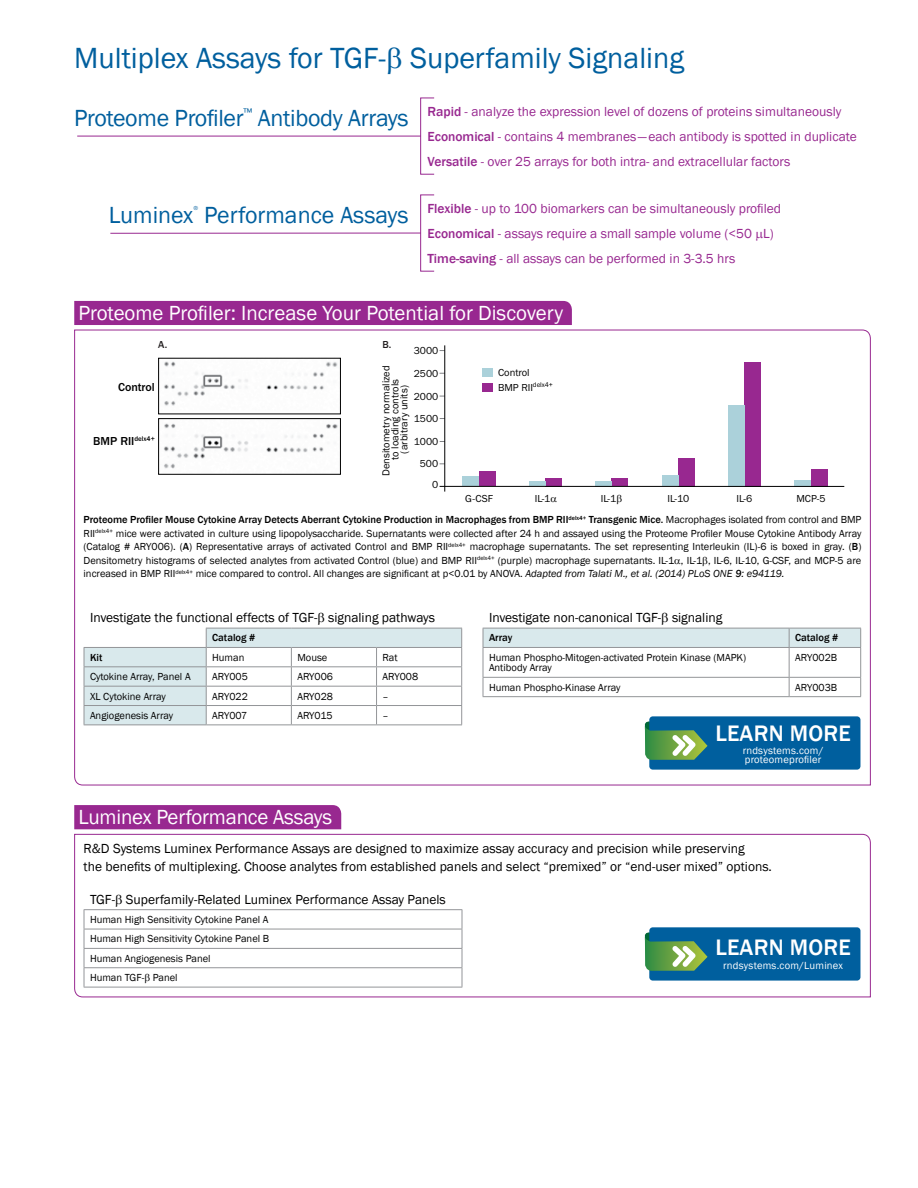
<style>
.page{position:relative;width:918px;height:1188px;background:#fff}
.page>*{position:absolute;margin:0;border:0;box-sizing:border-box;transform-origin:0 0}
.t1{font:30px "Franklin Gothic";color:#005f9e}
.t2{font:24px "Franklin Gothic";letter-spacing:-.01em;color:#005f9e}
.t3{font:500 23.1px "Franklin Gothic";letter-spacing:.01em;color:#fff}
.t4{font:21px "Franklin Gothic";letter-spacing:-.01em;color:#fff}
.t5{font:13.5px/18px "Franklin Gothic";color:#000}
.t6{font:13.5px/24.8px "Franklin Gothic";color:#982890}
.t7{font:500 12px "Franklin Gothic URW";color:#000}
.t8{font:10.65px/9px "Franklin Gothic";letter-spacing:.02em;color:#fff}
.t9{font:10.5px/13.5px "Franklin Gothic";color:#000}
.t10{font:10.5px/9px "Franklin Gothic URW Boo";color:#000;text-align:center}
.t11{font:500 10.5px "Franklin Gothic";color:#000}
.t12{font:500 10.5px "Franklin Gothic URW";color:#231f20}
.t13{font:6.15px "Franklin Gothic";color:#005f9e}
.s1{font-weight:500}
.s2{font-style:italic}
.s3{font-weight:500;font-style:italic}
</style>
<div class="page">
<svg style="left:74px;top:329px;width:797px;height:457px"></svg>
<svg style="left:74px;top:834px;width:797px;height:164px"></svg>
<div style="left:74px;top:301px;width:498px;height:24px;background:#982890"></div>
<div style="left:74px;top:805px;width:267px;height:24px;background:#982890"></div>
<hr style="left:789px;top:696px;width:72px;height:1px;background:#939598">
<hr style="left:483px;top:696px;width:306px;height:1px;background:#939598">
<hr style="left:84px;top:909px;width:378px;height:1px;background:#939598">
<hr style="left:84px;top:929px;width:378px;height:1px;background:#939598">
<svg style="left:84px;top:910px;width:1px;height:77px"></svg>
<svg style="left:462px;top:910px;width:1px;height:77px"></svg>
<hr style="left:84px;top:948px;width:378px;height:1px;background:#939598">
<hr style="left:84px;top:967px;width:378px;height:1px;background:#939598">
<hr style="left:84px;top:987px;width:378px;height:1px;background:#939598">
<div style="left:420px;top:98px;width:15px;height:77px;border:1px solid #982890"></div>
<div style="left:420px;top:195px;width:15px;height:77px;border:1px solid #982890"></div>
<hr style="left:77px;top:136px;width:344px;height:1px;background:#982890">
<hr style="left:110px;top:233px;width:311px;height:1px;background:#982890">
<img style="left:160px;top:360px;width:179px;height:52px">
<img style="left:160px;top:420px;width:179px;height:53px">
<div style="left:158px;top:418px;width:183px;height:57px;border:1px solid #000"></div>
<hr style="left:444px;top:345px;width:1px;height:147px;background:#000">
<div style="left:479px;top:471px;width:16px;height:15px;background:#982890"></div>
<div style="left:546px;top:478px;width:16px;height:8px;background:#982890"></div>
<div style="left:679px;top:458px;width:16px;height:29px;background:#982890"></div>
<div style="left:611px;top:478px;width:17px;height:8px;background:#982890"></div>
<div style="left:744px;top:362px;width:17px;height:124px;background:#982890"></div>
<div style="left:811px;top:469px;width:16px;height:17px;background:#982890"></div>
<div style="left:795px;top:480px;width:16px;height:6px;background:#abd1da"></div>
<div style="left:728px;top:405px;width:16px;height:81px;background:#abd1da"></div>
<div style="left:662px;top:475px;width:17px;height:11px;background:#abd1da"></div>
<div style="left:595px;top:481px;width:16px;height:5px;background:#abd1da"></div>
<div style="left:530px;top:481px;width:16px;height:5px;background:#abd1da"></div>
<div style="left:463px;top:477px;width:16px;height:9px;background:#abd1da"></div>
<hr style="left:440px;top:486px;width:404px;height:1px;background:#000">
<div style="left:483px;top:368px;width:10px;height:9px;background:#abd1da"></div>
<div style="left:483px;top:383px;width:10px;height:9px;background:#982890"></div>
<div style="left:649px;top:927px;width:211px;height:54px;background:#005f9e;border-radius:3px"></div>
<svg style="left:645px;top:932px;width:63px;height:39px"></svg>
<div style="left:649px;top:716px;width:211px;height:54px;background:#005f9e;border-radius:3px"></div>
<svg style="left:645px;top:721px;width:63px;height:39px"></svg>
<svg style="left:675px;top:559px;width:6px;height:5px"></svg>
<svg style="left:703px;top:556px;width:5px;height:10px"></svg>
<svg style="left:84px;top:613px;width:378px;height:112px"></svg>
<svg style="left:483px;top:613px;width:378px;height:83px"></svg>
<svg style="left:116px;top:894px;width:6px;height:13px"></svg>
<svg style="left:145px;top:974px;width:5px;height:9px"></svg>
<svg style="left:551px;top:497px;width:6px;height:5px"></svg>
<svg style="left:617px;top:495px;width:5px;height:9px"></svg>
<h1 class="t1" style="left:74px;top:40px;width:611px">Multiplex Assays for TGF- Superfamily Signaling</h1>
<h2 class="t2" style="left:74px;top:103px;width:336px">Proteome Profiler<sup>™</sup> Antibody Arrays</h2>
<p class="t13" style="left:193px;top:204px;width:6px">®</p>
<h2 class="t2" style="left:109px;top:200px;width:302px">Luminex Performance Assays</h2>
<p class="t6" style="left:427px;top:99px;width:431px"><span class="s1">Rapid</span> - analyze the expression level of dozens of proteins simultaneously<br><span class="s1">Economical</span> - contains 4 membranes—each antibody is spotted in duplicate<br><span class="s1">Versatile</span> - over 25 arrays for both intra- and extracellular factors</p>
<p class="t6" style="left:427px;top:196px;width:355px"><span class="s1">Flexible</span> - up to 100 biomarkers can be simultaneously profiled<br><span class="s1">Economical</span> - assays require a small sample volume (&lt;50 L)<br><span class="s1">Time-saving</span> - all assays can be performed in 3-3.5 hrs</p>
<h3 class="t4" style="left:79px;top:300px;width:486px">Proteome Profiler: Increase Your Potential for Discovery</h3>
<p class="t12" style="left:158px;top:338px;width:11px">A.</p>
<p class="t12" style="left:382px;top:338px;width:11px">B.</p>
<p class="t10" style="left:414px;top:339px;width:26px;line-height:22.6px;text-align:left">3000<br>2500</p>
<p class="t10" style="left:381px;top:476px;width:112px;rotate:-90deg">Densitometry normalized to loading controls (arbitrary units)</p>
<p class="t7" style="left:118px;top:380px;width:38px">Control</p>
<p class="t10" style="left:414px;top:391px;width:26px">2000</p>
<p class="t10" style="left:414px;top:413px;width:26px">1500</p>
<p class="t7" style="left:93px;top:434px;width:63px">BMP RII<sup>delx4+</sup></p>
<p class="t10" style="left:414px;top:436px;width:26px">1000</p>
<p class="t10" style="left:420px;top:459px;width:20px">500</p>
<p class="t10" style="left:432px;top:480px;width:8px">0</p>
<p class="t10" style="left:498px;top:368px;width:33px">Control</p>
<p class="t10" style="left:498px;top:383px;width:57px">BMP RII<sup>delx4+</sup></p>
<p class="t10" style="left:465px;top:494px;width:29px">G-CSF</p>
<p class="t10" style="left:535px;top:494px;width:17px">IL-1</p>
<p class="t10" style="left:601px;top:494px;width:17px">IL-1</p>
<p class="t10" style="left:668px;top:494px;width:23px">IL-10</p>
<p class="t10" style="left:737px;top:494px;width:17px">IL-6</p>
<p class="t10" style="left:796px;top:494px;width:31px">MCP-5</p>
<p class="t9" style="left:84px;top:513px;width:779px;text-align:justify"><span class="s1">Proteome Profiler Mouse Cytokine Array Detects Aberrant Cytokine Production in Macrophages from BMP RII</span><sup>delx4+</sup> <span class="s1">Transgenic Mice.</span> Macrophages isolated from control and BMP RII<sup>delx4+</sup> mice were activated in culture using lipopolysaccharide. Supernatants were collected after 24 h and assayed using the Proteome Profiler Mouse Cytokine Antibody Array (Catalog # ARY006). (<span class="s1">A</span>) Representative arrays of activated Control and BMP RII<sup>delx4+</sup> macrophage supernatants. The set representing Interleukin (IL)-6 is boxed in gray. (<span class="s1">B</span>)<br>Densitometry histograms of selected analytes from activated Control (blue) and BMP RII<sup>delx4+</sup> (purple) macrophage supernatants. IL-1 , IL-1 , IL-6, IL-10, G-CSF, and MCP-5 are increased in BMP RII<sup>delx4+</sup> mice compared to control. All changes are significant at p&lt;0.01 by ANOVA. <span class="s2">Adapted from Talati M., et al. (2014) PLoS ONE</span> <span class="s3">9</span><span class="s2">: e94119.</span></p>
<p class="t5" style="left:90px;top:609px;width:347px">Investigate the functional effects of TGF- signaling pathways</p>
<p class="t11" style="left:212px;top:631px;width:45px">Catalog #</p>
<p class="t11" style="left:90px;top:651px;width:14px">Kit</p>
<p class="t9" style="left:212px;top:651px;width:34px">Human</p>
<p class="t9" style="left:297px;top:651px;width:31px">Mouse</p>
<p class="t9" style="left:383px;top:651px;width:17px">Rat</p>
<p class="t9" style="left:90px;top:670px;width:102px">Cytokine Array, Panel A</p>
<p class="t9" style="left:212px;top:670px;width:37px">ARY005</p>
<p class="t9" style="left:297px;top:670px;width:37px">ARY006</p>
<p class="t9" style="left:383px;top:670px;width:37px">ARY008</p>
<p class="t9" style="left:90px;top:689px;width:77px">XL Cytokine Array</p>
<p class="t9" style="left:212px;top:689px;width:37px">ARY022</p>
<p class="t9" style="left:297px;top:689px;width:37px">ARY028</p>
<p class="t9" style="left:383px;top:689px;width:8px">–</p>
<p class="t9" style="left:90px;top:709px;width:85px">Angiogenesis Array</p>
<p class="t9" style="left:212px;top:709px;width:37px">ARY007</p>
<p class="t9" style="left:297px;top:709px;width:37px">ARY015</p>
<p class="t9" style="left:383px;top:709px;width:8px">–</p>
<h3 class="t4" style="left:79px;top:804px;width:255px">Luminex Performance Assays</h3>
<p class="t5" style="left:489px;top:609px;width:235px">Investigate non-canonical TGF- signaling</p>
<p class="t11" style="left:489px;top:631px;width:25px">Array</p>
<p class="t11" style="left:795px;top:631px;width:45px">Catalog #</p>
<p class="t9" style="left:489px;top:652px;width:259px;line-height:10.5px">Human Phospho-Mitogen-activated Protein Kinase (MAPK)<br>Antibody Array</p>
<p class="t9" style="left:795px;top:651px;width:44px">ARY002B</p>
<p class="t9" style="left:489px;top:681px;width:133px">Human Phospho-Kinase Array</p>
<p class="t9" style="left:795px;top:681px;width:44px">ARY003B</p>
<h3 class="t3" style="left:715px;top:719px;width:137px">LEARN MORE</h3>
<p class="t8" style="left:743px;top:747px;width:82px">rndsystems.com/ proteomeprofiler</p>
<p class="t5" style="left:84px;top:840px;width:690px">R&amp;D Systems Luminex Performance Assays are designed to maximize assay accuracy and precision while preserving<br>the benefits of multiplexing. Choose analytes from established panels and select “premixed” or “end-user mixed” options.</p>
<p class="t5" style="left:90px;top:890px;width:357px">TGF- Superfamily-Related Luminex Performance Assay Panels</p>
<p class="t9" style="left:90px;top:910px;width:181px;line-height:19.4px">Human High Sensitivity Cytokine Panel A<br>Human High Sensitivity Cytokine Panel B<br>Human Angiogenesis Panel<br>Human TGF- Panel</p>
<h3 class="t3" style="left:715px;top:933px;width:137px">LEARN MORE</h3>
<p class="t8" style="left:723px;top:961px;width:121px">rndsystems.com/Luminex</p>
</div>
